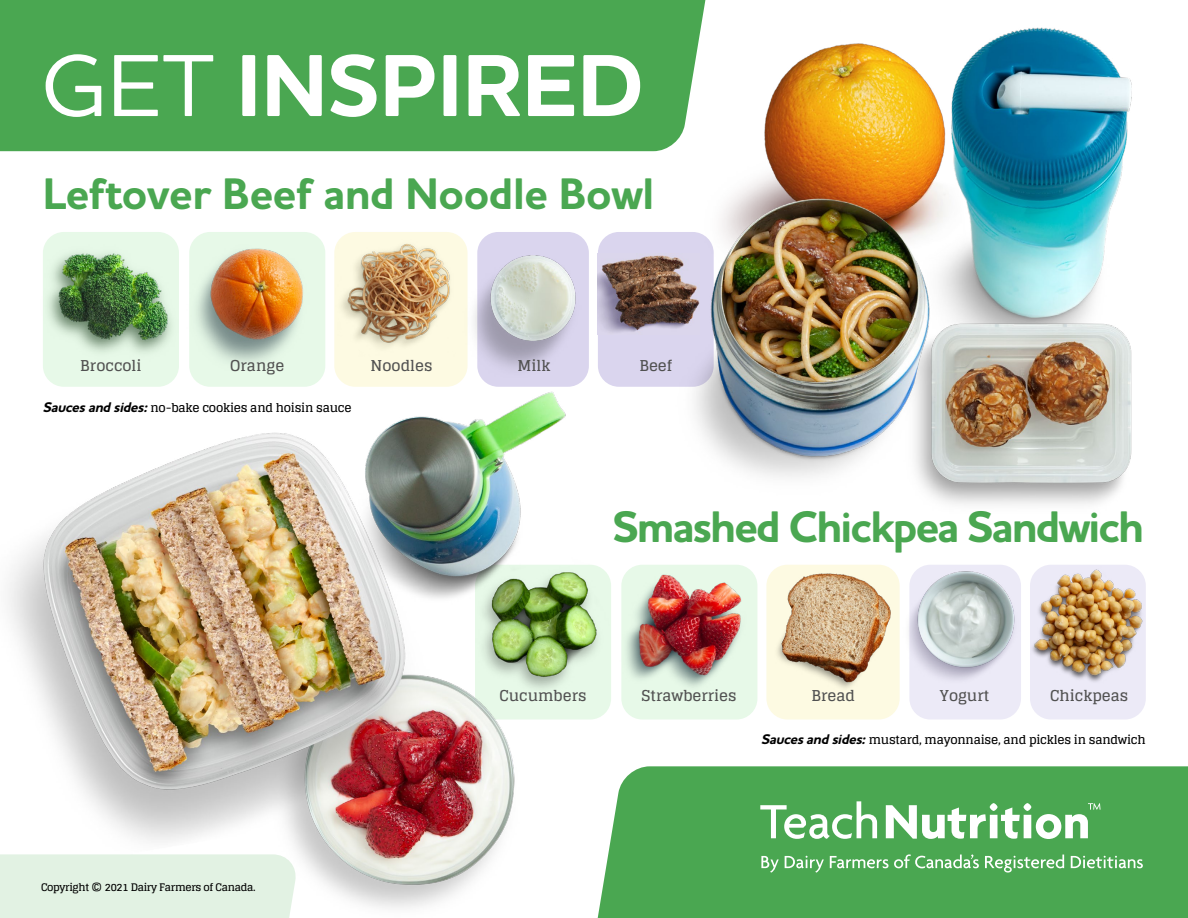
<style>
.page{position:relative;width:1188px;height:918px;background:#fff}
.page>*{position:absolute;margin:0;border:0;box-sizing:border-box;transform-origin:0 0}
.t1{font:700 89.55px "Houschka Pro";color:#fff}
.t2{font:700 45px "Houschka Pro";letter-spacing:-.01em;color:#4aa751}
.t3{font:700 45px "Houschka Pro";letter-spacing:-.035em;color:#4aa751}
.t4{font:700 15px "Glegoo";color:#515151}
.t5{font:700 12px "Glegoo";letter-spacing:-.02em;color:#000}
.t6{font:700 10.5px "Glegoo";letter-spacing:-.03em;color:#000}
.s1{font-weight:500}
.s2{font-family:"Houschka Pro";font-style:italic;font-size:14.25px}
.s3{font-size:14.4px}
</style>
<div class="page">
<div style="left:621px;top:565px;width:136px;height:155px;background:#e7f9e8;border-radius:21px"></div>
<div style="left:1030px;top:565px;width:116px;height:155px;background:#eceaf7;border-radius:21px"></div>
<div style="left:909px;top:565px;width:112px;height:155px;background:#eceaf7;border-radius:21px"></div>
<div style="left:766px;top:565px;width:134px;height:155px;background:#fdfae2;border-radius:21px"></div>
<div style="left:0;top:0;width:667px;height:151px;background:#4aa751"></div>
<div style="left:623px;top:766px;width:565px;height:152px;background:#4aa751"></div>
<div style="left:189px;top:232px;width:136px;height:155px;background:#e7f9e8;border-radius:21px"></div>
<div style="left:43px;top:232px;width:136px;height:155px;background:#e7f9e8;border-radius:21px"></div>
<div style="left:598px;top:232px;width:116px;height:155px;background:#dad5ee;border-radius:21px"></div>
<img style="left:48px;top:241px;width:131px;height:93px">
<img style="left:189px;top:245px;width:114px;height:89px">
<div style="left:334px;top:232px;width:134px;height:155px;background:#fdfae2;border-radius:21px"></div>
<img style="left:336px;top:240px;width:114px;height:94px">
<img style="left:598px;top:255px;width:69px;height:78px">
<img style="left:459px;top:235px;width:139px;height:99px">
<img style="left:909px;top:565px;width:106px;height:115px">
<img style="left:623px;top:565px;width:146px;height:125px">
<img style="left:769px;top:565px;width:131px;height:123px">
<img style="left:667px;top:0;width:465px;height:505px">
<svg style="left:760px;top:801px;width:117px;height:38px"></svg>
<svg style="left:761px;top:856px;width:18px;height:17px"></svg>
<svg style="left:785px;top:856px;width:39px;height:17px"></svg>
<svg style="left:830px;top:854px;width:149px;height:14px;background:#7abe80"></svg>
<svg style="left:985px;top:855px;width:79px;height:18px"></svg>
<svg style="left:1071px;top:856px;width:72px;height:12px"></svg>
<svg style="left:886px;top:803px;width:215px;height:36px"></svg>
<img style="left:0;top:334px;width:623px;height:584px">
<img style="left:1032px;top:565px;width:114px;height:117px">
<h1 class="t1" style="left:41px;top:28px;width:604px"><span class="s1">GET</span> INSPIRED</h1>
<h2 class="t2" style="left:43px;top:164px;width:613px">Leftover Beef and Noodle Bowl</h2>
<p class="t4" style="left:80px;top:357px;width:63px">Broccoli</p>
<p class="t4" style="left:230px;top:357px;width:55px">Orange</p>
<p class="t4" style="left:371px;top:357px;width:63px">Noodles</p>
<p class="t4" style="left:518px;top:357px;width:34px">Milk</p>
<p class="t4" style="left:639px;top:357px;width:34px">Beef</p>
<p class="t5" style="left:43px;top:401px;width:310px"><span class="s2">Saucesandsides:</span>no-bake cookies and hoisin sauce</p>
<p class="t6" style="left:41px;top:881px;width:216px">Copyright <span class="s3">©</span> 2021 Dairy Farmers of Canada.</p>
<h2 class="t3" style="left:613px;top:497px;width:533px">Smashed Chickpea Sandwich</h2>
<p class="t4" style="left:499px;top:687px;width:89px">Cucumbers</p>
<p class="t4" style="left:641px;top:687px;width:97px">Strawberries</p>
<p class="t4" style="left:812px;top:687px;width:45px">Bread</p>
<p class="t4" style="left:940px;top:687px;width:51px">Yogurt</p>
<p class="t4" style="left:1050px;top:687px;width:80px">Chickpeas</p>
<p class="t5" style="left:761px;top:733px;width:386px"><span class="s2">Saucesandsides:</span>mustard, mayonnaise, and pickles in sandwich</p>
</div>
